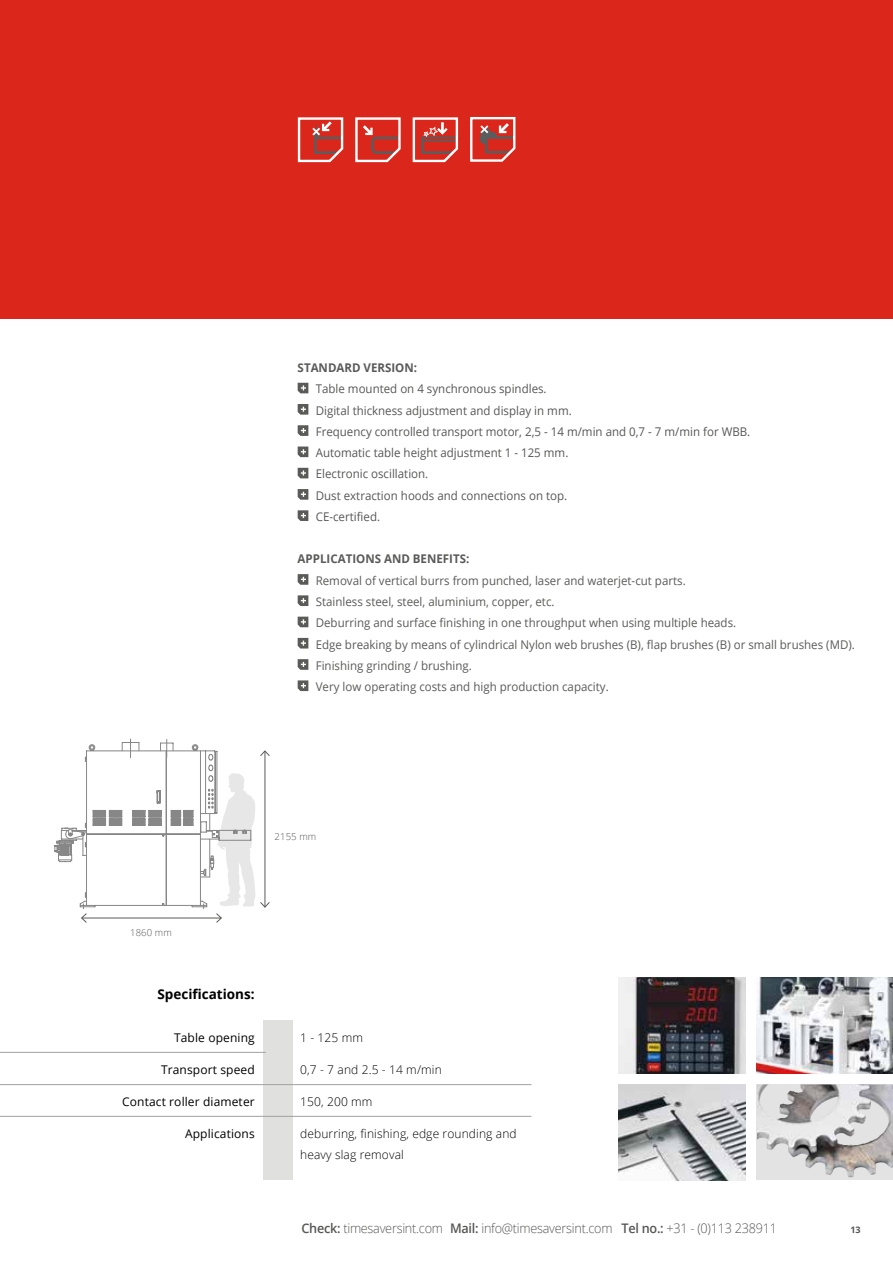
<style>
.page{position:relative;width:893px;height:1263px;background:#fff}
.page>*{position:absolute;margin:0;border:0;box-sizing:border-box;transform-origin:0 0}
.t1{font:700 13.5px "Open Sans";color:#000}
.t2{font:300 13.2px "Open Sans";letter-spacing:-.02em;color:#575756;scale:.96 1}
.t3{font:12px/21.3px "Open Sans";color:#5a5a59;scale:.96 1}
.t4{font:12px/21.3px "Open Sans";color:#575756;scale:.96 1}
.t5{font:300 12px/21.3px "Open Sans";letter-spacing:.01em;color:#000}
.t6{font:12px "Open Sans";letter-spacing:.01em;color:#000}
.t7{font:700 12px "Open Sans";color:#5a5a59;scale:.96 1}
.t8{font:300 9.6px "Open Sans";letter-spacing:.01em;color:#5a5a59}
.t9{font:700 9px "Open Sans";color:#575756}
.s1{font-weight:600}
</style>
<div class="page">
<div style="left:0;top:0;width:893px;height:319px;background:#db261b"></div>
<img style="left:618px;top:1084px;width:128px;height:96px">
<img style="left:618px;top:978px;width:128px;height:96px">
<svg style="left:757px;top:1084px;width:136px;height:96px;background:#c2c0c0"></svg>
<img style="left:757px;top:1084px;width:46px;height:73px">
<img style="left:757px;top:978px;width:136px;height:96px">
<svg style="left:54px;top:739px;width:216px;height:184px"></svg>
<div style="left:263px;top:1021px;width:30px;height:159px;background:#e0e0df"></div>
<hr style="left:0;top:1052px;width:266px;height:1px;background:#a1a1a1">
<hr style="left:0;top:1084px;width:531px;height:1px;background:#a1a1a1">
<hr style="left:0;top:1116px;width:531px;height:1px;background:#a1a1a1">
<svg style="left:298px;top:383px;width:10px;height:10px"></svg>
<svg style="left:298px;top:404px;width:10px;height:11px"></svg>
<svg style="left:298px;top:425px;width:10px;height:11px"></svg>
<svg style="left:298px;top:446px;width:10px;height:11px"></svg>
<svg style="left:298px;top:468px;width:10px;height:10px"></svg>
<svg style="left:298px;top:489px;width:10px;height:11px"></svg>
<svg style="left:298px;top:510px;width:10px;height:11px"></svg>
<svg style="left:298px;top:574px;width:10px;height:11px"></svg>
<svg style="left:298px;top:595px;width:10px;height:11px"></svg>
<svg style="left:298px;top:617px;width:10px;height:10px"></svg>
<svg style="left:298px;top:638px;width:10px;height:10px"></svg>
<svg style="left:298px;top:659px;width:10px;height:11px"></svg>
<svg style="left:298px;top:680px;width:10px;height:11px"></svg>
<svg style="left:470px;top:117px;width:46px;height:45px"></svg>
<svg style="left:298px;top:117px;width:45px;height:45px"></svg>
<svg style="left:355px;top:117px;width:46px;height:45px"></svg>
<svg style="left:412px;top:117px;width:46px;height:45px"></svg>
<p class="t7" style="left:298px;top:359px;width:126px">STANDARD VERSION:</p>
<p class="t4" style="left:316px;top:378px;width:454px">Table mounted on 4 synchronous spindles.<br>Digital thickness adjustment and display in mm.<br>Frequency controlled transport motor, 2,5 - 14 m/min and 0,7 - 7 m/min for WBB.<br>Automatic table height adjustment 1 - 125 mm.<br>Electronic oscillation.<br>Dust extraction hoods and connections on top.<br>CE-certified.</p>
<p class="t7" style="left:298px;top:551px;width:180px">APPLICATIONS AND BENEFITS:</p>
<p class="t3" style="left:316px;top:569px;width:563px">Removal of vertical burrs from punched, laser and waterjet-cut parts.<br>Stainless steel, steel, aluminium, copper, etc.<br>Deburring and surface finishing in one throughput when using multiple heads.<br>Edge breaking by means of cylindrical Nylon web brushes (B), flap brushes (B) or small brushes (MD).<br>Finishing grinding / brushing.<br>Very low operating costs and high production capacity.</p>
<p class="t8" style="left:275px;top:830px;width:43px">2155 mm</p>
<p class="t8" style="left:130px;top:925px;width:43px">1860 mm</p>
<p class="t1" style="left:158px;top:985px;width:99px">Specifications:</p>
<p class="t6" style="left:174px;top:1029px;width:82px">Table opening</p>
<p class="t6" style="left:161px;top:1061px;width:95px">Transport speed</p>
<p class="t6" style="left:122px;top:1093px;width:134px">Contact roller diameter</p>
<p class="t6" style="left:185px;top:1125px;width:71px">Applications</p>
<p class="t5" style="left:300px;top:1026px;width:64px">1 - 125 mm</p>
<p class="t5" style="left:300px;top:1058px;width:143px">0,7 - 7 and 2.5 - 14 m/min</p>
<p class="t5" style="left:300px;top:1090px;width:74px">150, 200 mm</p>
<p class="t5" style="left:300px;top:1122px;width:218px">deburring, finishing, edge rounding and heavy slag removal</p>
<p class="t2" style="left:301px;top:1219px;width:497px"><span class="s1">Check:</span> timesaversint.com <span class="s1">Mail:</span> info@timesaversint.com <span class="s1">Tel no.:</span> +31 - (0)113 238911</p>
<p class="t9" style="left:850px;top:1224px;width:12px">13</p>
</div>
